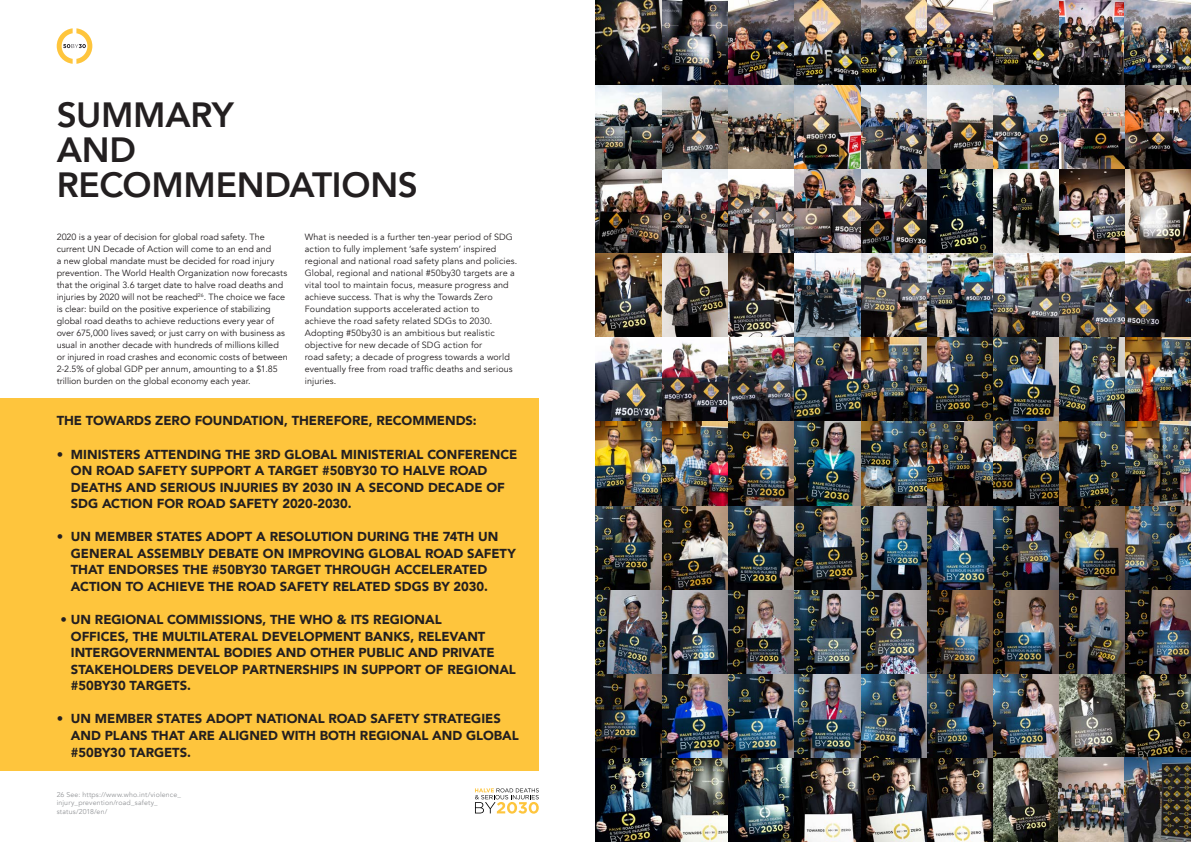
<style>
.page{position:relative;width:1191px;height:842px;background:#fff}
.page>*{position:absolute;margin:0;border:0;box-sizing:border-box;transform-origin:0 0}
.t1{font:800 35px "Avenir";letter-spacing:-.01em;color:#231f20}
.t2{font:900 13px/16.5px "Avenir";color:#231f20}
.t3{font:9px/12px "Avenir";letter-spacing:.005em;color:#231f20}
.t4{font:7px/8.4px "Avenir";letter-spacing:.02em;color:#939598}
</style>
<div class="page">
<svg style="left:57px;top:28px;width:35px;height:36px"></svg>
<div style="left:0;top:398px;width:539px;height:373px;background:#fec53d"></div>
<svg style="left:475px;top:788px;width:64px;height:26px"></svg>
<img style="left:595px;top:0;width:596px;height:842px">
<p class="t1" style="left:57px;top:88px;width:179px">SUMMARY</p>
<p class="t1" style="left:57px;top:123px;width:81px">AND</p>
<p class="t1" style="left:57px;top:158px;width:363px">RECOMMENDATIONS</p>
<p class="t3" style="left:57px;top:231px;width:233px">2020 is a year of decision for global road safety. The current UN Decade of Action will come to an end and<br>a new global mandate must be decided for road injury prevention. The World Health Organization now forecasts that the original 3.6 target date to halve road deaths and injuries by 2020 will not be reached<sup>26</sup>. The choice we face is clear: build on the positive experience of stabilizing global road deaths to achieve reductions every year of over 675,000 lives saved; or just carry on with business as usual in another decade with hundreds of millions killed or injured in road crashes and economic costs of between 2-2.5% of global GDP per annum, amounting to a $1.85 trillion burden on the global economy each year.</p>
<p class="t3" style="left:305px;top:231px;width:209px">What is needed is a further ten-year period of SDG</p>
<p class="t3" style="left:305px;top:243px;width:193px">action to fully implement ‘safe system’ inspired</p>
<p class="t3" style="left:305px;top:255px;width:214px">regional and national road safety plans and policies.<br>Global, regional and national #50by30 targets are a</p>
<p class="t3" style="left:305px;top:279px;width:205px">vital tool to maintain focus, measure progress and achieve success. That is why the Towards Zero<br>Foundation supports accelerated action to</p>
<p class="t3" style="left:305px;top:315px;width:189px">achieve the road safety related SDGs to 2030.</p>
<p class="t3" style="left:305px;top:327px;width:191px">Adopting #50by30 is an ambitious but realistic</p>
<p class="t3" style="left:305px;top:339px;width:179px">objective for new decade of SDG action for</p>
<p class="t3" style="left:305px;top:351px;width:209px">road safety; a decade of progress towards a world eventually free from road traffic deaths and serious injuries.</p>
<p class="t2" style="left:57px;top:412px;width:421px">THE TOWARDS ZERO FOUNDATION, THEREFORE, RECOMMENDS:</p>
<p class="t2" style="left:71px;top:445px;width:448px;text-indent:-14px">• MINISTERS ATTENDING THE 3RD GLOBAL MINISTERIAL CONFERENCE<br>ON ROAD SAFETY SUPPORT A TARGET #50BY30 TO HALVE ROAD</p>
<p class="t2" style="left:71px;top:479px;width:435px">DEATHS AND SERIOUS INJURIES BY 2030 IN A SECOND DECADE OF</p>
<p class="t2" style="left:71px;top:495px;width:282px">SDG ACTION FOR ROAD SAFETY 2020-2030.</p>
<p class="t2" style="left:57px;top:528px;width:443px">• UN MEMBER STATES ADOPT A RESOLUTION DURING THE 74TH UN</p>
<p class="t2" style="left:71px;top:545px;width:447px">GENERAL ASSEMBLY DEBATE ON IMPROVING GLOBAL ROAD SAFETY</p>
<p class="t2" style="left:71px;top:561px;width:418px">THAT ENDORSES THE #50BY30 TARGET THROUGH ACCELERATED</p>
<p class="t2" style="left:71px;top:578px;width:418px">ACTION TO ACHIEVE THE ROAD SAFETY RELATED SDGS BY 2030.</p>
<p class="t2" style="left:61px;top:611px;width:383px">• UN REGIONAL COMMISSIONS, THE WHO &amp; ITS REGIONAL</p>
<p class="t2" style="left:71px;top:627px;width:416px">OFFICES, THE MULTILATERAL DEVELOPMENT BANKS, RELEVANT</p>
<p class="t2" style="left:71px;top:644px;width:425px">INTERGOVERNMENTAL BODIES AND OTHER PUBLIC AND PRIVATE</p>
<p class="t2" style="left:71px;top:661px;width:446px">STAKEHOLDERS DEVELOP PARTNERSHIPS IN SUPPORT OF REGIONAL</p>
<p class="t2" style="left:71px;top:677px;width:122px">#50BY30 TARGETS.</p>
<p class="t2" style="left:57px;top:710px;width:445px">• UN MEMBER STATES ADOPT NATIONAL ROAD SAFETY STRATEGIES</p>
<p class="t2" style="left:71px;top:727px;width:449px">AND PLANS THAT ARE ALIGNED WITH BOTH REGIONAL AND GLOBAL</p>
<p class="t2" style="left:71px;top:743px;width:122px">#50BY30 TARGETS.</p>
<p class="t4" style="left:57px;top:790px;width:126px">26 See: https://www.who.int/violence_ injury_prevention/road_safety_ status/2018/en/</p>
</div>
